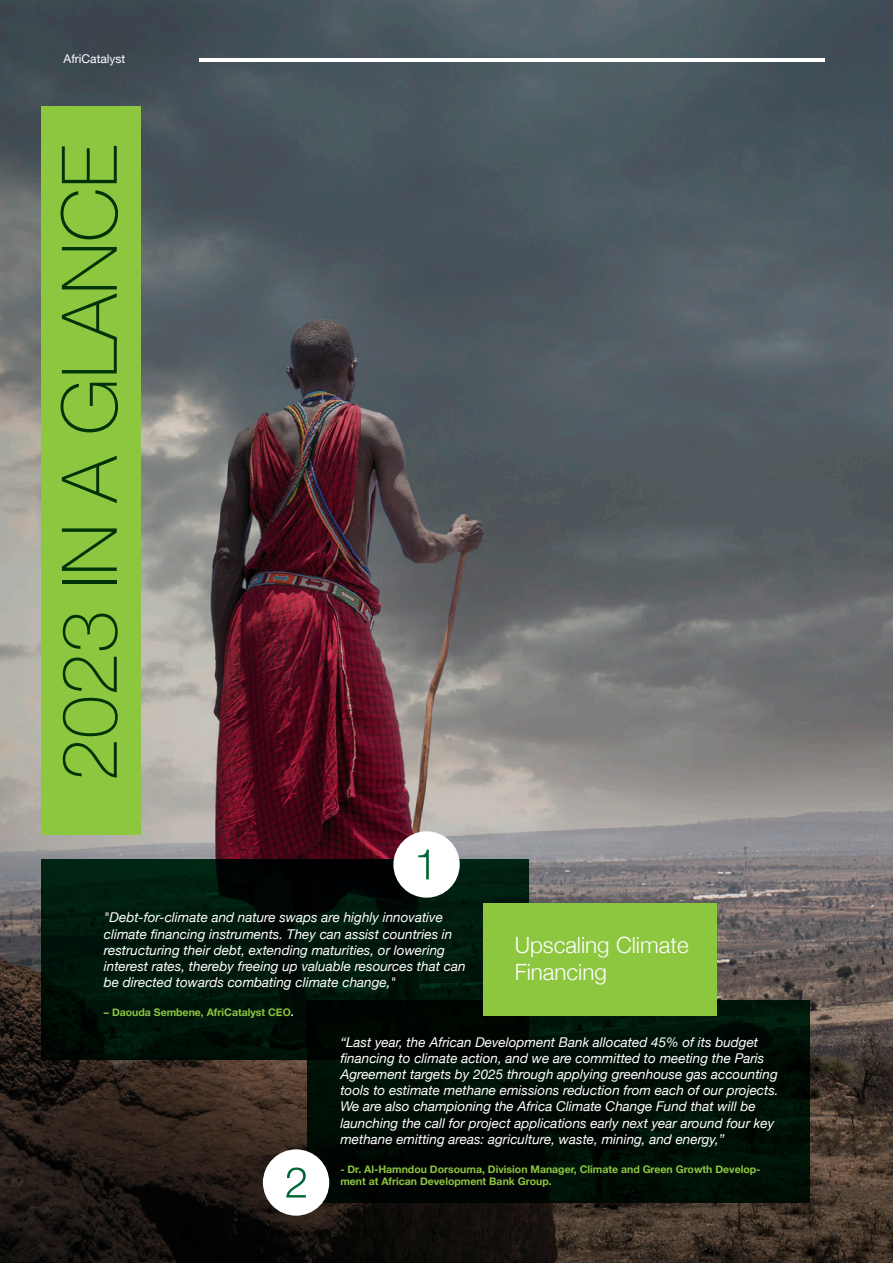
<style>
.page{position:relative;width:893px;height:1263px;background:#fff}
.page>*{position:absolute;margin:0;border:0;box-sizing:border-box;transform-origin:0 0}
.t1{font:100 76.8px "Helvetica Neue";color:#024222}
.t2{font:300 22.35px/26.8px "Helvetica Neue";color:#fff}
.t3{font:italic 13.5px/16.2px "Helvetica Neue";color:#fff}
.t4{font:12px "Helvetica Neue";color:#fff}
.t5{font:700 10.5px/12.6px "Helvetica Neue";color:#8dc63f}
.s1{color:#fff}
</style>
<div class="page">
<img style="left:0;top:0;width:893px;height:1263px">
<hr style="left:199px;top:58px;width:625px;height:3px;background:#fff">
<svg style="left:41px;top:859px;width:488px;height:200px;background:#00150a"></svg>
<div style="left:307px;top:1000px;width:502px;height:203px;background:#000c05"></div>
<div style="left:41px;top:106px;width:100px;height:728px;background:#8dc63f"></div>
<div style="left:483px;top:903px;width:234px;height:112px;background:#8dc63f"></div>
<div style="left:393px;top:831px;width:67px;height:67px;background:#fff;border-radius:50%"></div>
<svg style="left:418px;top:850px;width:11px;height:29px"></svg>
<div style="left:263px;top:1149px;width:66px;height:67px;background:#fff;border-radius:50%"></div>
<svg style="left:286px;top:1167px;width:20px;height:30px"></svg>
<p class="t4" style="left:64px;top:50px;width:63px">AfriCatalyst</p>
<h1 class="t1" style="left:31px;top:781px;width:638px;rotate:-90deg">2023 IN A GLANCE</h1>
<p class="t3" style="left:104px;top:910px;width:363px">"Debt-for-climate and nature swaps are highly innovative climate financing instruments. They can assist countries in restructuring their debt, extending maturities, or lowering interest rates, thereby freeing up valuable resources that can be directed towards combating climate change,"</p>
<p class="t5" style="left:104px;top:1006px;width:191px">– Daouda Sembene, AfriCatalyst CEO<span class="s1">.</span></p>
<h2 class="t2" style="left:515px;top:930px;width:175px">Upscaling Climate<br>Financing</h2>
<p class="t3" style="left:340px;top:1034px;width:440px">“Last year, the African Development Bank allocated 45% of its budget financing to climate action, and we are committed to meeting the Paris Agreement targets by 2025 through applying greenhouse gas accounting tools to estimate methane emissions reduction from each of our projects.<br>We are also championing the Africa Climate Change Fund that will be launching the call for project applications early next year around four key methane emitting areas: agriculture, waste, mining, and energy,”</p>
<p class="t5" style="left:340px;top:1163px;width:422px">- Dr. Al-Hamndou Dorsouma, Division Manager, Climate and Green Growth Develop&shy;ment at African Development Bank Group.</p>
</div>
